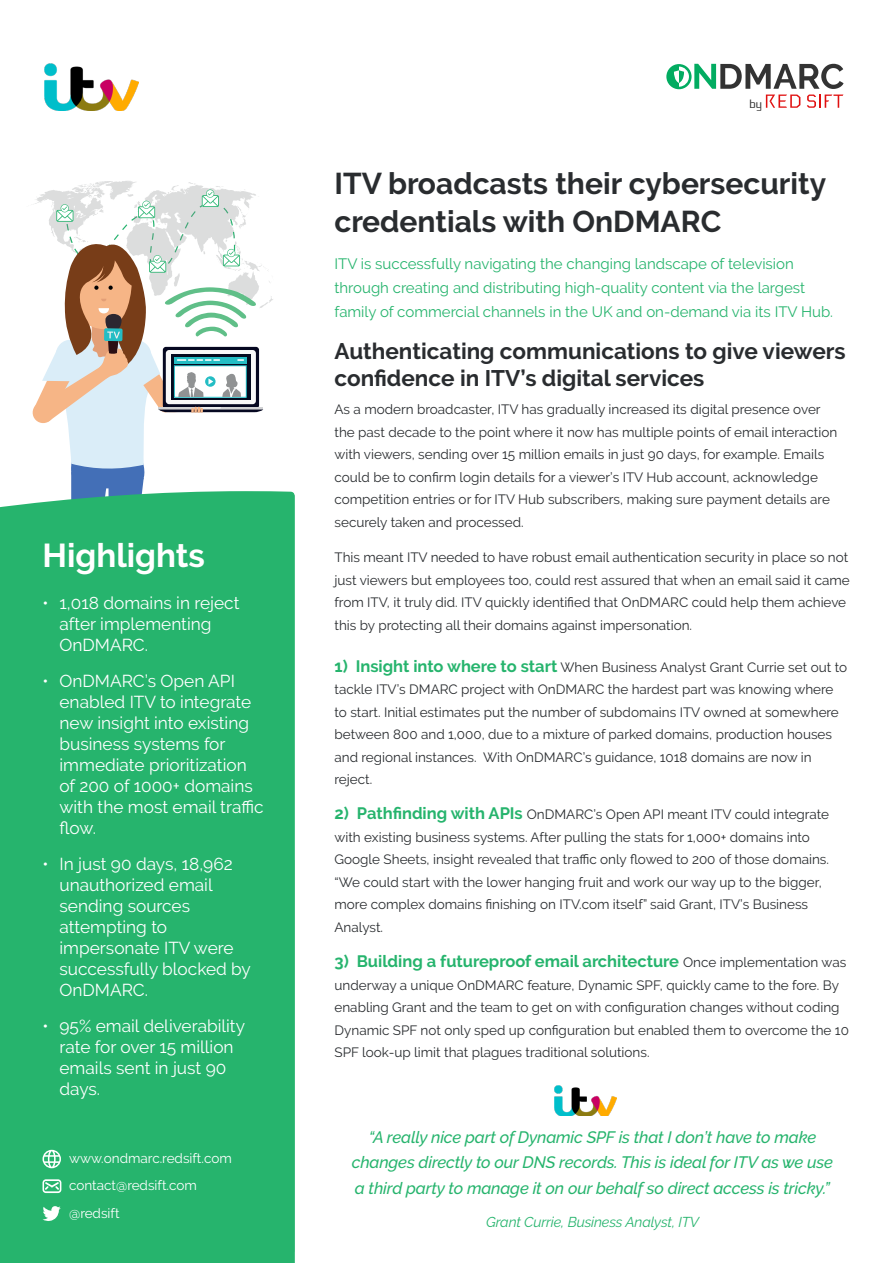
<style>
.page{position:relative;width:893px;height:1263px;background:#fff}
.page>*{position:absolute;margin:0;border:0;box-sizing:border-box;transform-origin:0 0}
.t1{font:700 33px "Raleway";color:#fff}
.Main_Title{font:700 30px/37.5px "Raleway";color:#292c2f}
.Intro_Paragraph{font:700 22.5px/27px "Raleway";color:#292c2f}
.t2{font:17.25px/21px "Raleway";color:#fff}
.t3{font:italic 500 16.5px/25.5px "Raleway";letter-spacing:-.01em;color:#26b46d;text-align:center}
.Body_Copy{font:700 16.5px "Raleway";color:#26b46d}
.Intro_Paragraph-2{font:15px/24px "Raleway";color:#26b46d}
.t4{font:italic 14.25px "Raleway";letter-spacing:-.01em;color:#26b46d}
.Body_Copy-2{font:13.5px/22.5px "Raleway";color:#292c2f}
.Body_Copy-3{font:13.5px "Raleway";color:#fff}
.t5{font:11.55px "Electrolize";color:#333}
.s1{font-weight:700;font-size:16.5px;color:#26b46d}
.s2{font-weight:400;font-size:13.5px;color:#292c2f}
</style>
<div class="page">
<svg style="left:32px;top:181px;width:241px;height:310px"></svg>
<div style="left:0;top:491px;width:295px;height:772px;background:#26b46d"></div>
<img style="left:44px;top:64px;width:94px;height:47px">
<img style="left:555px;top:1085px;width:61px;height:31px">
<svg style="left:43px;top:1206px;width:18px;height:15px"></svg>
<svg style="left:43px;top:1150px;width:18px;height:18px"></svg>
<svg style="left:43px;top:1179px;width:18px;height:14px"></svg>
<svg style="left:766px;top:95px;width:34px;height:13px"></svg>
<svg style="left:807px;top:95px;width:36px;height:13px"></svg>
<svg style="left:666px;top:64px;width:177px;height:25px"></svg>
<p class="t1" style="left:43px;top:536px;width:164px">Highlights</p>
<p class="t2" style="left:60px;top:592px;width:181px;text-indent:-17px">• 1,018 domains in reject after implementing<br>OnDMARC.</p>
<p class="t2" style="left:60px;top:670px;width:205px;text-indent:-17px">• OnDMARC’s Open API enabled ITV to integrate new insight into existing business systems for immediate prioritization of 200 of 1000+ domains with the most email traffic flow.</p>
<p class="t2" style="left:60px;top:853px;width:193px;text-indent:-17px">• In just 90 days, 18,962 unauthorized email sending sources attempting to impersonate ITV were successfully blocked by<br>OnDMARC.</p>
<p class="t2" style="left:60px;top:1015px;width:187px;text-indent:-17px">• 95% email deliverability rate for over 15 million emails sent in just 90 days.</p>
<p class="Body_Copy-3" style="left:69px;top:1150px;width:164px">www.ondmarc.redsift.com</p>
<p class="Body_Copy-3" style="left:69px;top:1177px;width:129px">contact@redsift.com</p>
<p class="Body_Copy-3" style="left:69px;top:1205px;width:52px">@redsift</p>
<p class="t5" style="left:750px;top:97px;width:14px">by</p>
<p class="Main_Title" style="left:334px;top:165px;width:493px">ITV broadcasts their cybersecurity credentials with OnDMARC</p>
<p class="Intro_Paragraph-2" style="left:334px;top:252px;width:500px">ITV is successfully navigating the changing landscape of television through creating and distributing high-quality content via the largest family of commercial channels in the UK and on-demand via its ITV Hub.</p>
<p class="Intro_Paragraph" style="left:334px;top:337px;width:513px">Authenticating communications to give viewers confidence in ITV’s digital services</p>
<p class="Body_Copy-2" style="left:334px;top:398px;width:504px">As a modern broadcaster, ITV has gradually increased its digital presence over the past decade to the point where it now has multiple points of email interaction with viewers, sending over 15 million emails in just 90 days, for example. Emails could be to confirm login details for a viewer’s ITV Hub account, acknowledge competition entries or for ITV Hub subscribers, making sure payment details are securely taken and processed.</p>
<p class="Body_Copy-2" style="left:334px;top:546px;width:517px">This meant ITV needed to have robust email authentication security in place so not just viewers but employees too, could rest assured that when an email said it came from ITV, it truly did. ITV quickly identified that OnDMARC could help them achieve this by protecting all their domains against impersonation.</p>
<p class="Body_Copy-2" style="left:334px;top:655px;width:514px"><span class="s1">1) Insight into where to start</span> When Business Analyst Grant Currie set out to tackle ITV’s DMARC project with OnDMARC the hardest part was knowing where to start. Initial estimates put the number of subdomains ITV owned at somewhere between 800 and 1,000, due to a mixture of parked domains, production houses and regional instances. With OnDMARC’s guidance, 1018 domains are now in reject.</p>
<p class="Body_Copy-2" style="left:334px;top:803px;width:496px"><span class="s1">2) Pathfinding with APIs</span> OnDMARC’s Open API meant ITV could integrate with existing business systems. After pulling the stats for 1,000+ domains into Google Sheets, insight revealed that traffic only flowed to 200 of those domains. “We could start with the lower hanging fruit and work our way up to the bigger, more complex domains finishing on ITV.com itself” said Grant, ITV’s Business Analyst.</p>
<p class="Body_Copy" style="left:334px;top:952px;width:513px">3) Building a futureproof email architecture <span class="s2">Once implementation was</span></p>
<p class="Body_Copy-2" style="left:334px;top:973px;width:516px">underway a unique OnDMARC feature, Dynamic SPF, quickly came to the fore. By enabling Grant and the team to get on with configuration changes without coding Dynamic SPF not only sped up configuration but enabled them to overcome the 10<br>SPF look-up limit that plagues traditional solutions.</p>
<p class="t3" style="left:352px;top:1124px;width:483px">“A really nice part of Dynamic SPF is that I don’t have to make changes directly to our DNS records. This is ideal for ITV as we use a third party to manage it on our behalf so direct access is tricky.”</p>
<p class="t4" style="left:486px;top:1213px;width:214px">Grant Currie, Business Analyst, ITV</p>
</div>
